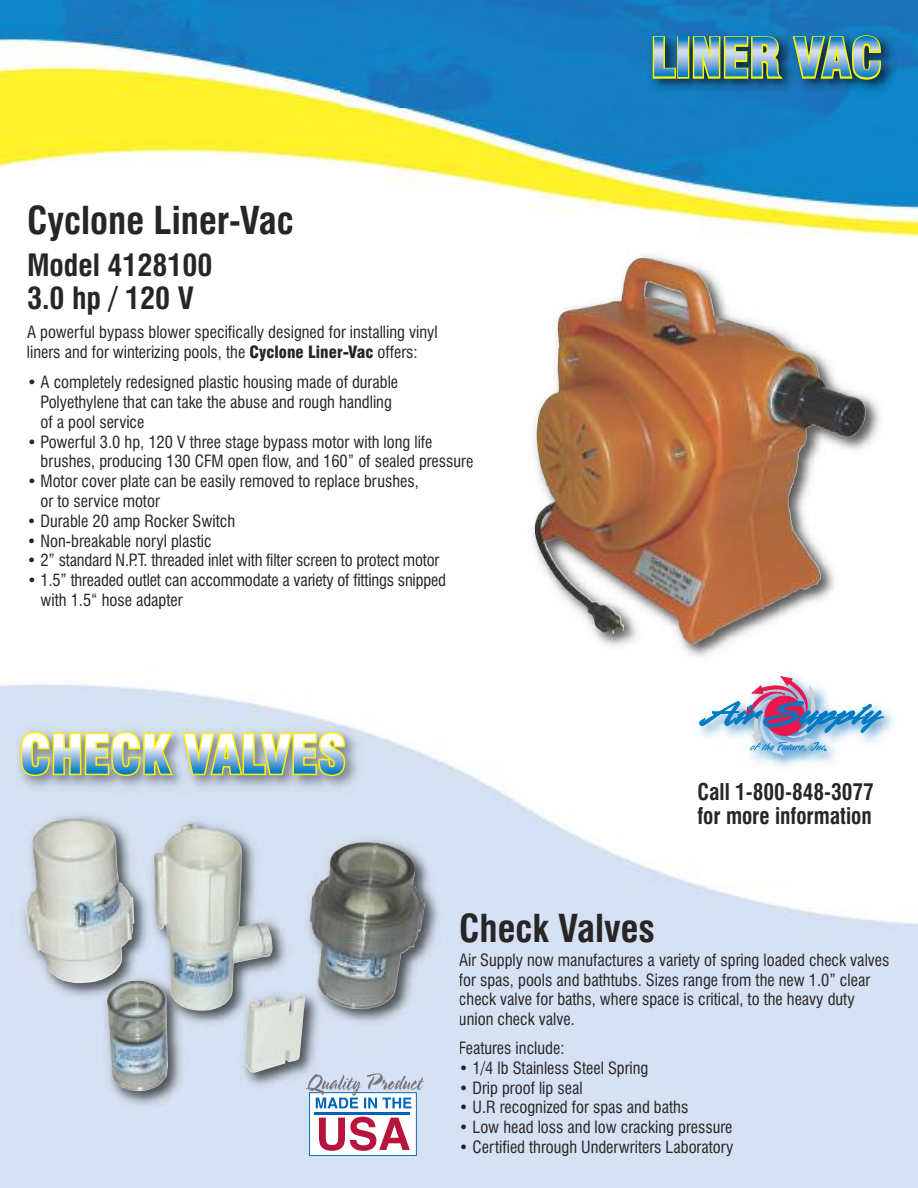
<style>
.page{position:relative;width:918px;height:1188px;background:#fff}
.page>*{position:absolute;margin:0;border:0;box-sizing:border-box;transform-origin:0 0}
.t1{font:700 condensed 37.5px "Swiss 721 BT";color:#272627}
.t2{font:700 condensed 30px/33px "Swiss 721 BT";color:#272627}
.t3{font:700 condensed 22.5px/24px "Swiss 721 BT";color:#272627;scale:.95 1}
.t4{font:condensed 16.5px/19.8px "Swiss 721 BT";color:#272627}
.s1{font-weight:900}
</style>
<div class="page">
<img style="left:0;top:0;width:918px;height:1188px">
<img style="left:469px;top:238px;width:449px;height:465px">
<img style="left:534px;top:257px;width:333px;height:387px">
<img style="left:340px;top:20px;width:570px;height:87px">
<div style="left:677px;top:36px;width:12px;height:43px;border:3px solid #fff101"></div>
<svg style="left:651px;top:35px;width:27px;height:45px"></svg>
<svg style="left:679px;top:37px;width:9px;height:39px"></svg>
<img style="left:691px;top:27px;width:192px;height:61px">
<img style="left:5px;top:715px;width:375px;height:86px">
<img style="left:20px;top:730px;width:155px;height:48px">
<svg style="left:181px;top:722px;width:166px;height:61px;background:#b8cab9"></svg>
<img style="left:693px;top:670px;width:210px;height:105px">
<svg style="left:700px;top:676px;width:183px;height:80px"></svg>
<img style="left:0;top:801px;width:460px;height:357px">
<img style="left:309px;top:1092px;width:108px;height:64px">
<img style="left:316px;top:1098px;width:96px;height:10px">
<img style="left:319px;top:1117px;width:91px;height:34px">
<img style="left:314px;top:1112px;width:96px;height:3px">
<img style="left:306px;top:1074px;width:42px;height:21px">
<img style="left:25px;top:819px;width:280px;height:272px">
<h1 class="t1" style="left:27px;top:206px;width:268px">Cyclone Liner-Vac</h1>
<h2 class="t2" style="left:27px;top:251px;width:187px">Model 4128100<br>3.0 hp / 120 V</h2>
<p class="t4" style="left:27px;top:324px;width:412px">A powerful bypass blower specifically designed for installing vinyl liners and for winterizing pools, the <span class="s1">Cyclone Liner-Vac</span> offers:</p>
<p class="t4" style="left:41px;top:374px;width:359px;text-indent:-14px">• A completely redesigned plastic housing made of durable<br>Polyethylene that can take the abuse and rough handling of a pool service</p>
<p class="t4" style="left:41px;top:433px;width:434px;text-indent:-14px">• Powerful 3.0 hp, 120 V three stage bypass motor with long life brushes, producing 130 CFM open flow, and 160” of sealed pressure</p>
<p class="t4" style="left:40px;top:473px;width:380px;text-indent:-13px">• Motor cover plate can be easily removed to replace brushes, or to service motor</p>
<p class="t4" style="left:27px;top:512px;width:210px">• Durable 20 amp Rocker Switch</p>
<p class="t4" style="left:27px;top:532px;width:186px">• Non-breakable noryl plastic</p>
<p class="t4" style="left:27px;top:552px;width:414px">• 2” standard N.P.T. threaded inlet with filter screen to protect motor</p>
<p class="t4" style="left:41px;top:572px;width:407px;text-indent:-14px">• 1.5” threaded outlet can accommodate a variety of fittings snipped with 1.5“ hose adapter</p>
<h3 class="t3" style="left:697px;top:782px;width:187px">Call 1-800-848-3077 for more information</h3>
<h1 class="t1" style="left:459px;top:913px;width:198px">Check Valves</h1>
<p class="t4" style="left:459px;top:951px;width:432px">Air Supply now manufactures a variety of spring loaded check valves for spas, pools and bathtubs. Sizes range from the new 1.0” clear check valve for baths, where space is critical, to the heavy duty union check valve.</p>
<p class="t4" style="left:459px;top:1039px;width:107px">Features include:</p>
<p class="t4" style="left:459px;top:1059px;width:191px">• 1/4 lb Stainless Steel Spring</p>
<p class="t4" style="left:459px;top:1079px;width:125px">• Drip proof lip seal</p>
<p class="t4" style="left:459px;top:1099px;width:231px">• U.R recognized for spas and baths</p>
<p class="t4" style="left:459px;top:1119px;width:275px">• Low head loss and low cracking pressure</p>
<p class="t4" style="left:459px;top:1138px;width:276px">• Certified through Underwriters Laboratory</p>
</div>
